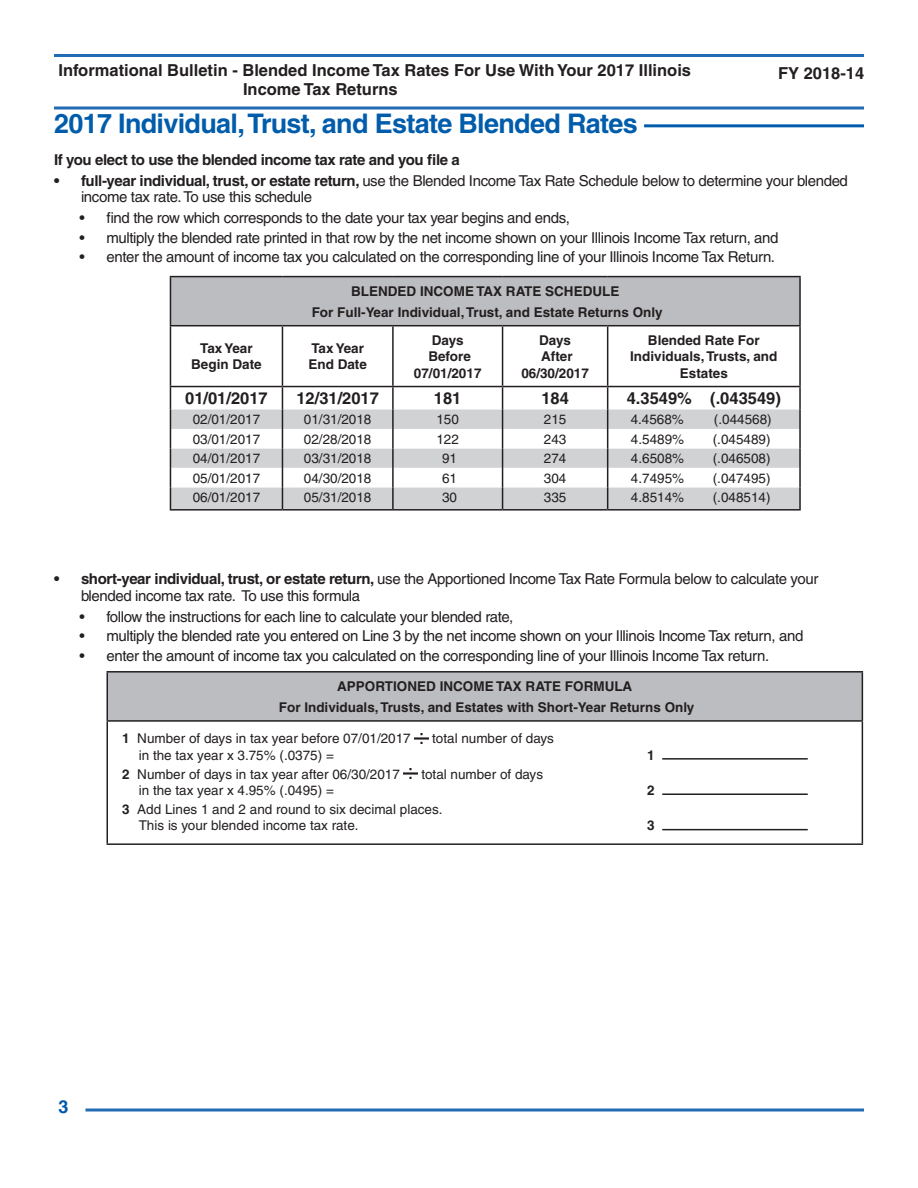
<style>
.page{position:relative;width:918px;height:1188px;background:#fff}
.page>*{position:absolute;margin:0;border:0;box-sizing:border-box;transform-origin:0 0}
.t1{font:700 27px "Helvetica";letter-spacing:-.025em;color:#015dab}
.Subhead{font:700 18px "Helvetica";color:#0159a9}
.Subhead-2{font:700 16.5px/19.5px "Helvetica";color:#231f20}
.t2{font:15px/16.5px "Helvetica";letter-spacing:-.025em;color:#231f20}
.t3{font:700 15px "Helvetica";letter-spacing:-.025em;color:#231f20}
.t4{font:13.5px "Helvetica";color:#231f20}
.t5{font:700 13.5px/16.2px "Helvetica";color:#231f20;text-align:center}
.s1{font-weight:700}
</style>
<div class="page">
<hr style="left:644px;top:124px;width:220px;height:3px;background:#015dab">
<div style="left:170px;top:277px;width:630px;height:49px;background:#bcbdc0"></div>
<hr style="left:170px;top:276px;width:112px;height:1px;background:#231f20">
<hr style="left:170px;top:277px;width:1px;height:48px;background:#231f20">
<hr style="left:282px;top:276px;width:111px;height:1px;background:#231f20">
<hr style="left:393px;top:276px;width:110px;height:1px;background:#231f20">
<hr style="left:503px;top:276px;width:105px;height:1px;background:#231f20">
<hr style="left:608px;top:276px;width:193px;height:1px;background:#231f20">
<hr style="left:799px;top:277px;width:2px;height:48px;background:#231f20">
<hr style="left:170px;top:326px;width:1px;height:60px;background:#231f20">
<hr style="left:170px;top:325px;width:112px;height:1px;background:#231f20">
<hr style="left:282px;top:325px;width:111px;height:1px;background:#231f20">
<hr style="left:393px;top:325px;width:110px;height:1px;background:#231f20">
<hr style="left:503px;top:325px;width:105px;height:1px;background:#231f20">
<hr style="left:608px;top:325px;width:193px;height:1px;background:#231f20">
<hr style="left:799px;top:326px;width:2px;height:60px;background:#231f20">
<hr style="left:392px;top:326px;width:2px;height:60px;background:#231f20">
<hr style="left:607px;top:326px;width:1px;height:60px;background:#231f20">
<hr style="left:282px;top:326px;width:1px;height:60px;background:#231f20">
<hr style="left:502px;top:326px;width:1px;height:60px;background:#231f20">
<svg style="left:170px;top:387px;width:631px;height:122px"></svg>
<hr style="left:170px;top:386px;width:112px;height:1px;background:#231f20">
<hr style="left:282px;top:386px;width:111px;height:1px;background:#231f20">
<hr style="left:393px;top:386px;width:110px;height:1px;background:#231f20">
<hr style="left:503px;top:386px;width:105px;height:1px;background:#231f20">
<hr style="left:608px;top:386px;width:193px;height:1px;background:#231f20">
<hr style="left:170px;top:509px;width:112px;height:2px;background:#231f20">
<hr style="left:282px;top:509px;width:111px;height:2px;background:#231f20">
<hr style="left:393px;top:509px;width:110px;height:2px;background:#231f20">
<hr style="left:503px;top:509px;width:105px;height:2px;background:#231f20">
<hr style="left:608px;top:509px;width:193px;height:2px;background:#231f20">
<div style="left:107px;top:672px;width:755px;height:49px;background:#bcbdc0"></div>
<hr style="left:106px;top:671px;width:757px;height:2px;background:#231f20">
<hr style="left:106px;top:673px;width:2px;height:47px;background:#231f20">
<hr style="left:862px;top:673px;width:1px;height:47px;background:#231f20">
<hr style="left:106px;top:720px;width:757px;height:2px;background:#231f20">
<hr style="left:106px;top:722px;width:2px;height:121px;background:#231f20">
<hr style="left:862px;top:722px;width:1px;height:121px;background:#231f20">
<hr style="left:106px;top:843px;width:757px;height:2px;background:#231f20">
<svg style="left:415px;top:733px;width:13px;height:10px"></svg>
<hr style="left:662px;top:758px;width:146px;height:2px;background:#231f20">
<img style="left:404px;top:769px;width:14px;height:10px">
<hr style="left:662px;top:793px;width:146px;height:2px;background:#231f20">
<hr style="left:662px;top:829px;width:146px;height:1px;background:#231f20">
<hr style="left:54px;top:54px;width:810px;height:3px;background:#226cb5">
<svg style="left:54px;top:106px;width:810px;height:4px;background:#5990c7"></svg>
<svg style="left:86px;top:1108px;width:778px;height:4px;background:#5990c7"></svg>
<p class="Subhead-2" style="left:243px;top:60px;width:450px;text-indent:-184px">Informational Bulletin - Blended Income Tax Rates For Use With Your 2017 Illinois<br>Income Tax Returns</p>
<p class="Subhead-2" style="left:778px;top:63px;width:88px">FY 2018-14</p>
<p class="t1" style="left:54px;top:107px;width:585px">2017 Individual, Trust, and Estate Blended Rates</p>
<p class="t3" style="left:54px;top:150px;width:407px">If you elect to use the blended income tax rate and you file a</p>
<p class="t2" style="left:81px;top:172px;width:768px;text-indent:-27px"><span class="s1">• full-year individual, trust, or estate return,</span> use the Blended Income Tax Rate Schedule below to determine your blended income tax rate. To use this schedule</p>
<p class="t2" style="left:80px;top:210px;width:492px">• find the row which corresponds to the date your tax year begins and ends,</p>
<p class="t2" style="left:80px;top:229px;width:701px">• multiply the blended rate printed in that row by the net income shown on your Illinois Income Tax return, and</p>
<p class="t2" style="left:80px;top:249px;width:697px">• enter the amount of income tax you calculated on the corresponding line of your Illinois Income Tax Return.</p>
<p class="t5" style="left:351px;top:283px;width:270px">BLENDED INCOME TAX RATE SCHEDULE</p>
<p class="t5" style="left:312px;top:304px;width:352px">For Full-Year Individual, Trust, and Estate Returns Only</p>
<p class="t5" style="left:200px;top:340px;width:54px">Tax Year</p>
<p class="t5" style="left:191px;top:356px;width:72px">Begin Date</p>
<p class="t5" style="left:432px;top:332px;width:33px">Days</p>
<p class="t5" style="left:414px;top:348px;width:69px">Before<br>07/01/2017</p>
<p class="t5" style="left:539px;top:332px;width:33px">Days</p>
<p class="t5" style="left:521px;top:348px;width:69px">After<br>06/30/2017</p>
<p class="t5" style="left:648px;top:332px;width:113px">Blended Rate For</p>
<p class="t5" style="left:630px;top:348px;width:149px">Individuals, Trusts, and<br>Estates</p>
<p class="t5" style="left:311px;top:340px;width:54px">Tax Year</p>
<p class="t5" style="left:308px;top:356px;width:60px">End Date</p>
<p class="Subhead-2" style="left:185px;top:388px;width:84px">01/01/2017</p>
<p class="Subhead-2" style="left:296px;top:388px;width:84px">12/31/2017</p>
<p class="Subhead-2" style="left:434px;top:388px;width:29px">181</p>
<p class="Subhead-2" style="left:541px;top:388px;width:29px">184</p>
<p class="Subhead-2" style="left:627px;top:388px;width:156px">4.3549% (.043549)</p>
<p class="t4" style="left:193px;top:412px;width:69px">02/01/2017</p>
<p class="t4" style="left:304px;top:412px;width:69px">01/31/2018</p>
<p class="t4" style="left:436px;top:412px;width:24px">150</p>
<p class="t4" style="left:544px;top:412px;width:24px">215</p>
<p class="t4" style="left:631px;top:412px;width:55px">4.4568%</p>
<p class="t4" style="left:714px;top:412px;width:59px">(.044568)</p>
<p class="t4" style="left:193px;top:431px;width:69px">03/01/2017</p>
<p class="t4" style="left:304px;top:431px;width:69px">02/28/2018</p>
<p class="t4" style="left:436px;top:431px;width:24px">122</p>
<p class="t4" style="left:544px;top:431px;width:24px">243</p>
<p class="t4" style="left:631px;top:431px;width:55px">4.5489%</p>
<p class="t4" style="left:713px;top:431px;width:59px">(.045489)</p>
<p class="t4" style="left:193px;top:451px;width:69px">04/01/2017</p>
<p class="t4" style="left:304px;top:451px;width:69px">03/31/2018</p>
<p class="t4" style="left:442px;top:451px;width:17px">91</p>
<p class="t4" style="left:544px;top:451px;width:24px">274</p>
<p class="t4" style="left:631px;top:451px;width:55px">4.6508%</p>
<p class="t4" style="left:713px;top:451px;width:59px">(.046508)</p>
<p class="t4" style="left:193px;top:470px;width:69px">05/01/2017</p>
<p class="t4" style="left:304px;top:470px;width:69px">04/30/2018</p>
<p class="t4" style="left:442px;top:470px;width:17px">61</p>
<p class="t4" style="left:544px;top:470px;width:24px">304</p>
<p class="t4" style="left:631px;top:470px;width:55px">4.7495%</p>
<p class="t4" style="left:713px;top:470px;width:59px">(.047495)</p>
<p class="t4" style="left:193px;top:490px;width:69px">06/01/2017</p>
<p class="t4" style="left:304px;top:490px;width:69px">05/31/2018</p>
<p class="t4" style="left:442px;top:490px;width:17px">30</p>
<p class="t4" style="left:544px;top:490px;width:24px">335</p>
<p class="t4" style="left:631px;top:490px;width:55px">4.8514%</p>
<p class="t4" style="left:713px;top:490px;width:59px">(.048514)</p>
<p class="t2" style="left:81px;top:571px;width:739px;text-indent:-27px"><span class="s1">• short-year individual, trust, or estate return,</span> use the Apportioned Income Tax Rate Formula below to calculate your blended income tax rate. To use this formula</p>
<p class="t2" style="left:80px;top:608px;width:435px">• follow the instructions for each line to calculate your blended rate,</p>
<p class="t2" style="left:80px;top:628px;width:725px">• multiply the blended rate you entered on Line 3 by the net income shown on your Illinois Income Tax return, and</p>
<p class="t2" style="left:80px;top:647px;width:691px">• enter the amount of income tax you calculated on the corresponding line of your Illinois Income Tax return.</p>
<p class="t5" style="left:337px;top:678px;width:297px">APPORTIONED INCOME TAX RATE FORMULA</p>
<p class="t5" style="left:279px;top:699px;width:417px">For Individuals, Trusts, and Estates with Short-Year Returns Only</p>
<p class="t4" style="left:122px;top:731px;width:290px"><span class="s1">1</span> Number of days in tax year before 07/01/2017</p>
<p class="t4" style="left:432px;top:731px;width:123px">total number of days</p>
<p class="t4" style="left:139px;top:747px;width:197px">in the tax year x 3.75% (.0375) =</p>
<p class="t5" style="left:647px;top:747px;width:9px">1</p>
<p class="t4" style="left:122px;top:766px;width:279px"><span class="s1">2</span> Number of days in tax year after 06/30/2017</p>
<p class="t4" style="left:421px;top:766px;width:123px">total number of days</p>
<p class="t4" style="left:139px;top:782px;width:197px">in the tax year x 4.95% (.0495) =</p>
<p class="t5" style="left:647px;top:782px;width:9px">2</p>
<p class="t4" style="left:122px;top:802px;width:322px"><span class="s1">3</span> Add Lines 1 and 2 and round to six decimal places.</p>
<p class="t4" style="left:139px;top:818px;width:221px">This is your blended income tax rate.</p>
<p class="t5" style="left:647px;top:817px;width:9px">3</p>
<p class="Subhead" style="left:58px;top:1096px;width:12px">3</p>
</div>
